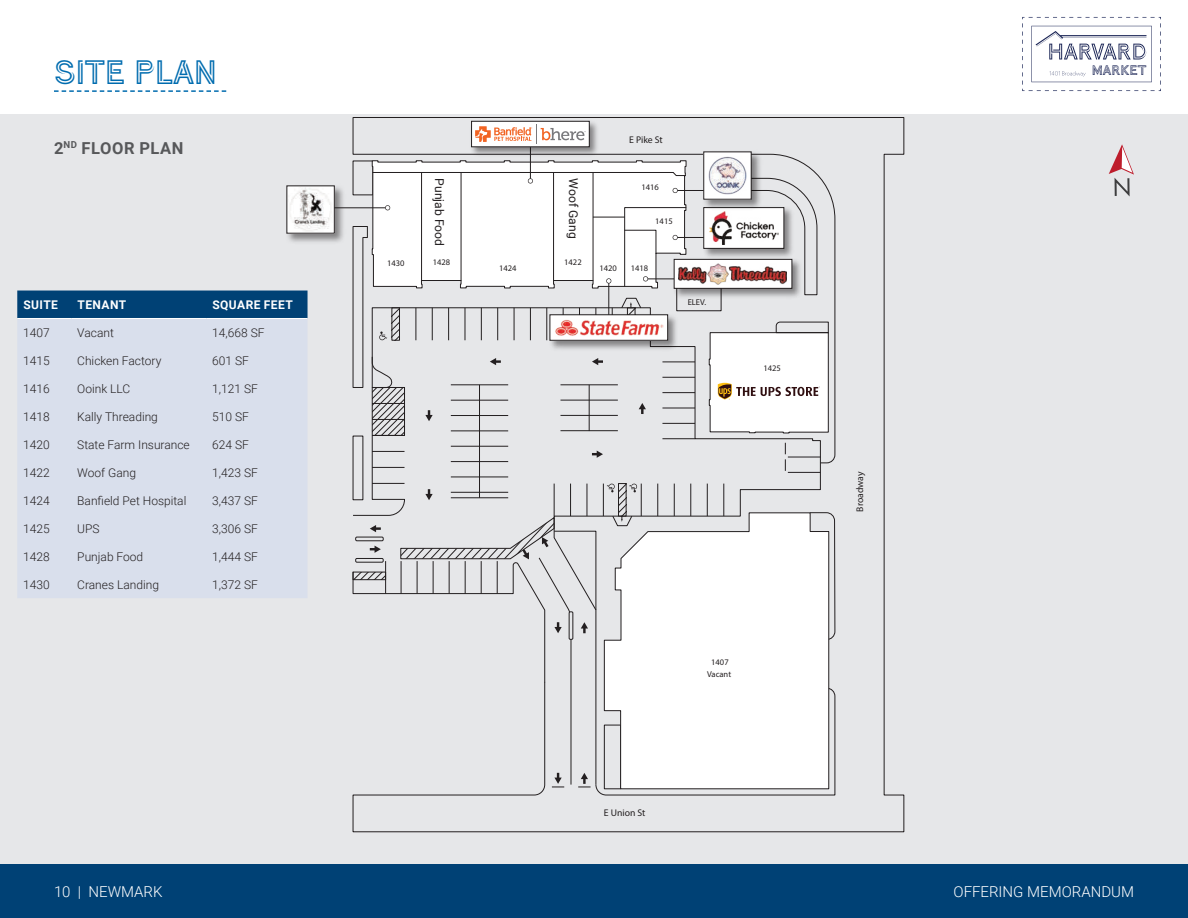
<style>
.page{position:relative;width:1188px;height:918px;background:#fff}
.page>*{position:absolute;margin:0;border:0;box-sizing:border-box;transform-origin:0 0}
.t1{font:36px "Continuo";color:#006caf}
.t2{font:700 16.5px "Roboto";letter-spacing:.035em;color:#57585a}
.t3{font:300 15px "Roboto";color:#fff}
.t4{font:14.55px "Continuo";color:#1c2656}
.t5{font:12.15px "Roboto";color:#231f20}
.Table_body_2{font:300 12px "Roboto";color:#231f20}
.Paragraph_Style_2_in_Table{font:700 12px "Roboto";letter-spacing:.035em;color:#fff}
.t6{font:9.75px "Univers LT Pro 55 Roman";color:#231f20}
.t7{font:8.55px/12.3px "Univers LT Pro 55 Roman";color:#231f20;text-align:center}
</style>
<div class="page">
<svg style="left:1022px;top:17px;width:139px;height:74px"></svg>
<div style="left:0;top:114px;width:1188px;height:750px;background:#e6e7e9"></div>
<svg style="left:352px;top:117px;width:552px;height:715px"></svg>
<svg style="left:595px;top:512px;width:241px;height:284px"></svg>
<svg style="left:352px;top:435px;width:469px;height:350px"></svg>
<hr style="left:641px;top:484px;width:1px;height:32px;background:#231f20">
<hr style="left:657px;top:484px;width:1px;height:32px;background:#231f20">
<hr style="left:674px;top:484px;width:1px;height:32px;background:#231f20">
<hr style="left:690px;top:484px;width:1px;height:32px;background:#231f20">
<hr style="left:554px;top:484px;width:1px;height:32px;background:#231f20">
<hr style="left:570px;top:484px;width:1px;height:32px;background:#231f20">
<hr style="left:587px;top:484px;width:1px;height:32px;background:#231f20">
<hr style="left:603px;top:484px;width:1px;height:32px;background:#231f20">
<hr style="left:707px;top:484px;width:1px;height:32px;background:#231f20">
<hr style="left:723px;top:484px;width:1px;height:32px;background:#231f20">
<hr style="left:479px;top:385px;width:1px;height:113px;background:#231f20">
<hr style="left:451px;top:446px;width:57px;height:1px;background:#231f20">
<hr style="left:451px;top:461px;width:57px;height:1px;background:#231f20">
<hr style="left:451px;top:477px;width:57px;height:1px;background:#231f20">
<hr style="left:451px;top:492px;width:57px;height:1px;background:#231f20">
<hr style="left:662px;top:438px;width:33px;height:1px;background:#231f20">
<hr style="left:788px;top:457px;width:32px;height:1px;background:#231f20">
<hr style="left:788px;top:472px;width:32px;height:1px;background:#231f20">
<hr style="left:451px;top:497px;width:57px;height:1px;background:#231f20">
<div style="left:372px;top:387px;width:33px;height:49px;border:1px solid #231f20"></div>
<svg style="left:607px;top:484px;width:30px;height:28px"></svg>
<svg style="left:785px;top:443px;width:1px;height:28px"></svg>
<svg style="left:352px;top:516px;width:245px;height:272px"></svg>
<svg style="left:603px;top:512px;width:227px;height:278px;background:#f7f7f7"></svg>
<img style="left:700px;top:148px;width:64px;height:12px">
<div style="left:704px;top:152px;width:47px;height:47px;background:#fff"></div>
<img style="left:286px;top:185px;width:61px;height:57px">
<hr style="left:334px;top:208px;width:54px;height:1px;background:#231f20">
<img style="left:717px;top:156px;width:21px;height:4px">
<img style="left:468px;top:118px;width:134px;height:42px">
<div style="left:472px;top:121px;width:117px;height:26px;background:#fff"></div>
<div style="left:471px;top:121px;width:119px;height:26px;border:1px solid #231f20"></div>
<svg style="left:475px;top:125px;width:111px;height:19px"></svg>
<svg style="left:352px;top:160px;width:477px;height:275px"></svg>
<img style="left:289px;top:188px;width:43px;height:43px">
<svg style="left:54px;top:90px;width:172px;height:2px"></svg>
<svg style="left:1109px;top:144px;width:25px;height:53px"></svg>
<div style="left:17px;top:291px;width:291px;height:27px;background:#004175"></div>
<div style="left:18px;top:319px;width:289px;height:279px;background:#d9dfec"></div>
<hr style="left:17px;top:318px;width:54px;height:1px;background:#fff">
<hr style="left:71px;top:318px;width:135px;height:1px;background:#fff">
<hr style="left:206px;top:318px;width:102px;height:1px;background:#fff">
<div style="left:0;top:864px;width:1188px;height:54px;background:#004175"></div>
<p class="t1" style="left:54px;top:54px;width:165px">SITE PLAN</p>
<p class="t4" style="left:1092px;top:63px;width:56px">MARKET</p>
<p class="t2" style="left:54px;top:136px;width:131px">2<sup>ND</sup> FLOOR PLAN</p>
<p class="t6" style="left:629px;top:133px;width:35px">E Pike St</p>
<p class="t5" style="left:448px;top:178px;width:69px;rotate:90deg">Punjab Food</p>
<p class="t5" style="left:582px;top:178px;width:62px;rotate:90deg">Woof Gang</p>
<p class="t7" style="left:641px;top:181px;width:19px">1416</p>
<p class="t7" style="left:655px;top:215px;width:19px">1415</p>
<p class="t7" style="left:387px;top:257px;width:19px">1430</p>
<p class="t7" style="left:433px;top:256px;width:19px">1428</p>
<p class="t7" style="left:499px;top:262px;width:19px">1424</p>
<p class="t7" style="left:564px;top:256px;width:19px">1422</p>
<p class="t7" style="left:599px;top:262px;width:19px">1420</p>
<p class="t7" style="left:631px;top:262px;width:19px">1418</p>
<p class="Paragraph_Style_2_in_Table" style="left:23px;top:296px;width:36px">SUITE</p>
<p class="Paragraph_Style_2_in_Table" style="left:77px;top:296px;width:50px">TENANT</p>
<p class="Paragraph_Style_2_in_Table" style="left:212px;top:296px;width:82px">SQUARE FEET</p>
<p class="Table_body_2" style="left:23px;top:324px;width:28px">1407</p>
<p class="Table_body_2" style="left:77px;top:324px;width:38px">Vacant</p>
<p class="Table_body_2" style="left:212px;top:324px;width:54px">14,668 SF</p>
<p class="Table_body_2" style="left:23px;top:352px;width:28px">1415</p>
<p class="Table_body_2" style="left:77px;top:352px;width:86px">Chicken Factory</p>
<p class="Table_body_2" style="left:212px;top:352px;width:38px">601 SF</p>
<p class="Table_body_2" style="left:23px;top:380px;width:28px">1416</p>
<p class="Table_body_2" style="left:77px;top:380px;width:54px">Ooink LLC</p>
<p class="Table_body_2" style="left:212px;top:380px;width:47px">1,121 SF</p>
<p class="Table_body_2" style="left:23px;top:408px;width:28px">1418</p>
<p class="Table_body_2" style="left:77px;top:408px;width:82px">Kally Threading</p>
<p class="Table_body_2" style="left:212px;top:408px;width:38px">510 SF</p>
<p class="Table_body_2" style="left:23px;top:436px;width:28px">1420</p>
<p class="Table_body_2" style="left:77px;top:436px;width:114px">State Farm Insurance</p>
<p class="Table_body_2" style="left:212px;top:436px;width:38px">624 SF</p>
<p class="Table_body_2" style="left:23px;top:464px;width:28px">1422</p>
<p class="Table_body_2" style="left:77px;top:464px;width:60px">Woof Gang</p>
<p class="Table_body_2" style="left:212px;top:464px;width:47px">1,423 SF</p>
<p class="Table_body_2" style="left:23px;top:492px;width:28px">1424</p>
<p class="Table_body_2" style="left:77px;top:492px;width:111px">Banfield Pet Hospital</p>
<p class="Table_body_2" style="left:212px;top:492px;width:47px">3,437 SF</p>
<p class="Table_body_2" style="left:23px;top:520px;width:28px">1425</p>
<p class="Table_body_2" style="left:77px;top:520px;width:24px">UPS</p>
<p class="Table_body_2" style="left:212px;top:520px;width:47px">3,306 SF</p>
<p class="Table_body_2" style="left:23px;top:548px;width:28px">1428</p>
<p class="Table_body_2" style="left:77px;top:548px;width:68px">Punjab Food</p>
<p class="Table_body_2" style="left:212px;top:548px;width:47px">1,444 SF</p>
<p class="Table_body_2" style="left:23px;top:576px;width:28px">1430</p>
<p class="Table_body_2" style="left:77px;top:576px;width:83px">Cranes Landing</p>
<p class="Table_body_2" style="left:212px;top:576px;width:47px">1,372 SF</p>
<p class="t7" style="left:688px;top:296px;width:20px">ELEV.</p>
<p class="t7" style="left:764px;top:362px;width:19px">1425</p>
<p class="t6" style="left:854px;top:512px;width:42px;rotate:-90deg">Broadway</p>
<p class="t7" style="left:707px;top:656px;width:25px">1407<br>Vacant</p>
<p class="t6" style="left:604px;top:807px;width:43px">E Union St</p>
<p class="t3" style="left:54px;top:881px;width:110px">10 | NEWMARK</p>
<p class="t3" style="left:954px;top:881px;width:182px">OFFERING MEMORANDUM</p>
</div>
